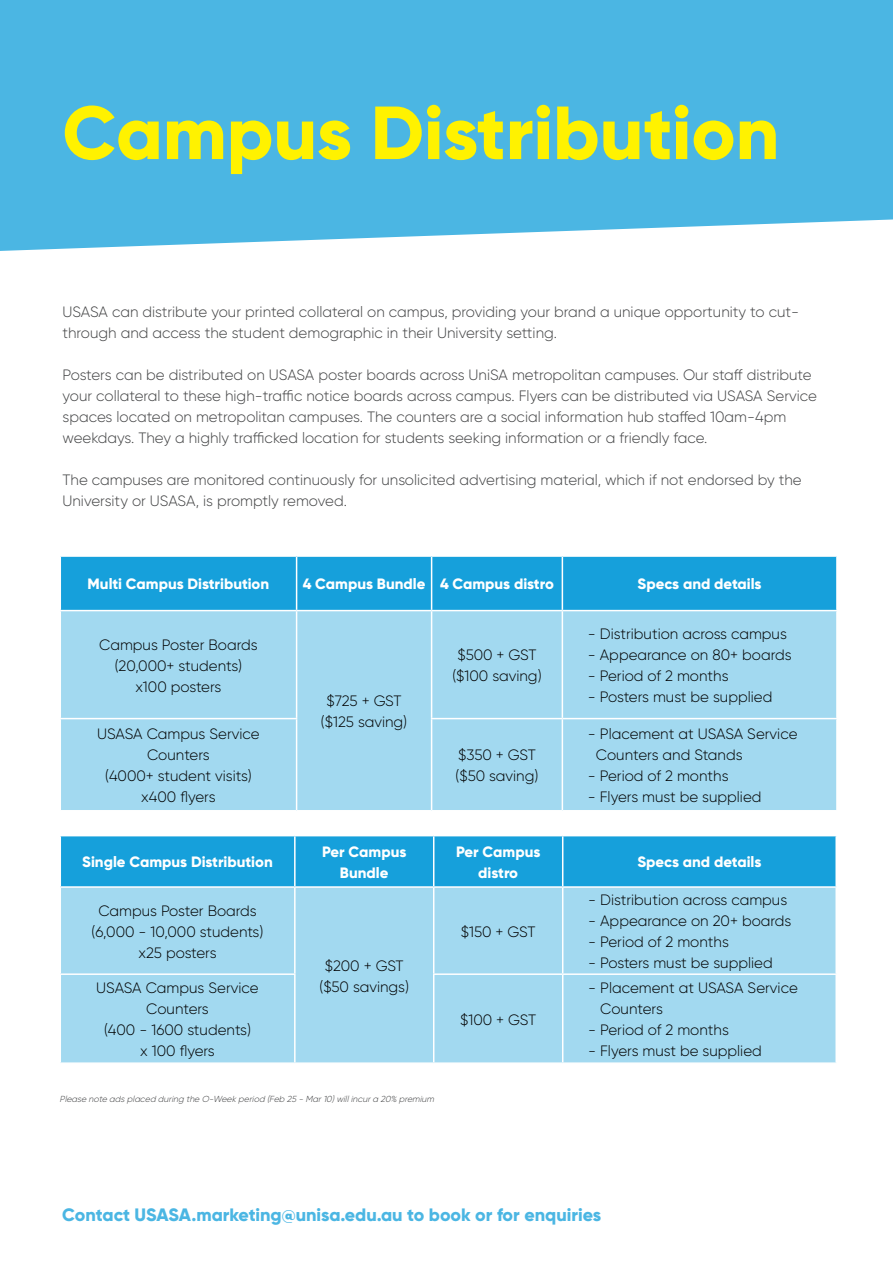
<style>
.page{position:relative;width:893px;height:1263px;background:#fff}
.page>*{position:absolute;margin:0;border:0;box-sizing:border-box;transform-origin:0 0}
.t1{font:800 75px "Gilroy";color:#fff200}
.t2{font:800 18px "Gilroy";color:#4bb6e3}
.t3{font:300 15px/21px "Gilroy";color:#424344}
.t4{font:300 15px/21px "Gilroy";color:#000;text-align:center}
.t5{font:800 15px/21px "Gilroy";color:#fff;text-align:center}
.t6{font:italic 300 8.7px "Gilroy";color:#424344}
</style>
<div class="page">
<div style="left:0;top:0;width:893px;height:251px;background:#4bb6e3"></div>
<div style="left:61px;top:557px;width:775px;height:53px;background:#16a0db"></div>
<div style="left:61px;top:611px;width:775px;height:199px;background:#a2d9f0"></div>
<hr style="left:296px;top:557px;width:1px;height:53px;background:#fff">
<hr style="left:431px;top:557px;width:1px;height:53px;background:#fff">
<hr style="left:562px;top:557px;width:1px;height:53px;background:#fff">
<hr style="left:296px;top:611px;width:1px;height:107px;background:#fff">
<hr style="left:431px;top:611px;width:1px;height:107px;background:#fff">
<hr style="left:562px;top:611px;width:1px;height:107px;background:#fff">
<hr style="left:60px;top:718px;width:237px;height:1px;background:#fff">
<hr style="left:296px;top:719px;width:1px;height:91px;background:#fff">
<hr style="left:431px;top:718px;width:131px;height:1px;background:#fff">
<hr style="left:431px;top:719px;width:1px;height:91px;background:#fff">
<hr style="left:562px;top:718px;width:276px;height:1px;background:#fff">
<hr style="left:562px;top:719px;width:1px;height:91px;background:#fff">
<div style="left:61px;top:836px;width:774px;height:50px;background:#16a0db"></div>
<div style="left:61px;top:888px;width:774px;height:174px;background:#a2d9f0"></div>
<hr style="left:294px;top:836px;width:2px;height:50px;background:#fff">
<hr style="left:433px;top:836px;width:1px;height:50px;background:#fff">
<hr style="left:562px;top:836px;width:1px;height:50px;background:#fff">
<hr style="left:294px;top:888px;width:2px;height:85px;background:#fff">
<hr style="left:433px;top:888px;width:1px;height:85px;background:#fff">
<hr style="left:562px;top:888px;width:1px;height:85px;background:#fff">
<hr style="left:60px;top:973px;width:236px;height:2px;background:#fff">
<hr style="left:294px;top:975px;width:2px;height:87px;background:#fff">
<hr style="left:433px;top:973px;width:130px;height:2px;background:#fff">
<hr style="left:433px;top:975px;width:1px;height:87px;background:#fff">
<hr style="left:563px;top:973px;width:274px;height:2px;background:#fff">
<hr style="left:562px;top:975px;width:1px;height:87px;background:#fff">
<h1 class="t1" style="left:63px;top:86px;width:718px">Campus Distribution</h1>
<p class="t3" style="left:63px;top:301px;width:738px">USASA can distribute your printed collateral on campus, providing your brand a unique opportunity to cut&shy;through and access the student demographic in their University setting.</p>
<p class="t3" style="left:63px;top:364px;width:756px">Posters can be distributed on USASA poster boards across UniSA metropolitan campuses. Our staff distribute your collateral to these high-traffic notice boards across campus. Flyers can be distributed via USASA Service spaces located on metropolitan campuses. The counters are a social information hub staffed 10am-4pm weekdays. They a highly trafficked location for students seeking information or a friendly face.</p>
<p class="t3" style="left:63px;top:469px;width:741px">The campuses are monitored continuously for unsolicited advertising material, which if not endorsed by the<br>University or USASA, is promptly removed.</p>
<p class="t5" style="left:88px;top:573px;width:183px">Multi Campus Distribution</p>
<p class="t5" style="left:303px;top:573px;width:253px">4 Campus Bundle 4 Campus distro</p>
<p class="t5" style="left:638px;top:573px;width:126px">Specs and details</p>
<p class="t4" style="left:99px;top:634px;width:160px">Campus Poster Boards (20,000+ students) x100 posters</p>
<p class="t4" style="left:97px;top:723px;width:164px">USASA Campus Service<br>Counters<br>(4000+ student visits) x400 flyers</p>
<p class="t4" style="left:321px;top:690px;width:88px">$725 + GST ($125 saving)</p>
<p class="t4" style="left:452px;top:644px;width:91px">$500 + GST ($100 saving)</p>
<p class="t4" style="left:456px;top:744px;width:84px;text-align:left">$350 + GST ($50 saving)</p>
<p class="t4" style="left:588px;top:623px;width:201px">- Distribution across campus</p>
<p class="t4" style="left:588px;top:644px;width:205px">- Appearance on 80+ boards</p>
<p class="t4" style="left:588px;top:665px;width:142px">- Period of 2 months</p>
<p class="t4" style="left:588px;top:686px;width:186px">- Posters must be supplied</p>
<p class="t4" style="left:596px;top:723px;width:203px;text-align:left;text-indent:-8px">- Placement at USASA Service<br>Counters and Stands</p>
<p class="t4" style="left:588px;top:765px;width:142px">- Period of 2 months</p>
<p class="t4" style="left:588px;top:786px;width:175px">- Flyers must be supplied</p>
<p class="t5" style="left:82px;top:851px;width:192px">Single Campus Distribution</p>
<p class="t5" style="left:322px;top:841px;width:86px">Per Campus<br>Bundle</p>
<p class="t5" style="left:456px;top:841px;width:86px">Per Campus distro</p>
<p class="t5" style="left:637px;top:851px;width:126px">Specs and details</p>
<p class="t4" style="left:92px;top:900px;width:173px">Campus Poster Boards (6,000 - 10,000 students) x25 posters</p>
<p class="t4" style="left:319px;top:955px;width:91px">$200 + GST ($50 savings)</p>
<p class="t4" style="left:588px;top:889px;width:201px">- Distribution across campus</p>
<p class="t4" style="left:588px;top:910px;width:205px">- Appearance on 20+ boards</p>
<p class="t4" style="left:588px;top:931px;width:142px">- Period of 2 months</p>
<p class="t4" style="left:588px;top:952px;width:186px">- Posters must be supplied</p>
<p class="t4" style="left:461px;top:921px;width:76px">$150 + GST</p>
<p class="t4" style="left:600px;top:977px;width:199px;text-align:left;text-indent:-12px">- Placement at USASA Service<br>Counters</p>
<p class="t4" style="left:588px;top:1019px;width:142px">- Period of 2 months</p>
<p class="t4" style="left:588px;top:1040px;width:175px">- Flyers must be supplied</p>
<p class="t4" style="left:96px;top:977px;width:164px">USASA Campus Service<br>Counters<br>(400 - 1600 students)<br>x 100 flyers</p>
<p class="t4" style="left:460px;top:1009px;width:78px">$100 + GST</p>
<p class="t6" style="left:60px;top:1094px;width:378px">Please note adsplaced during the O-Week period (Feb 25 - Mar10)willincura 20% premium</p>
<p class="t2" style="left:62px;top:1203px;width:541px">Contact USASA.marketing@unisa.edu.au to book or for enquiries</p>
</div>
